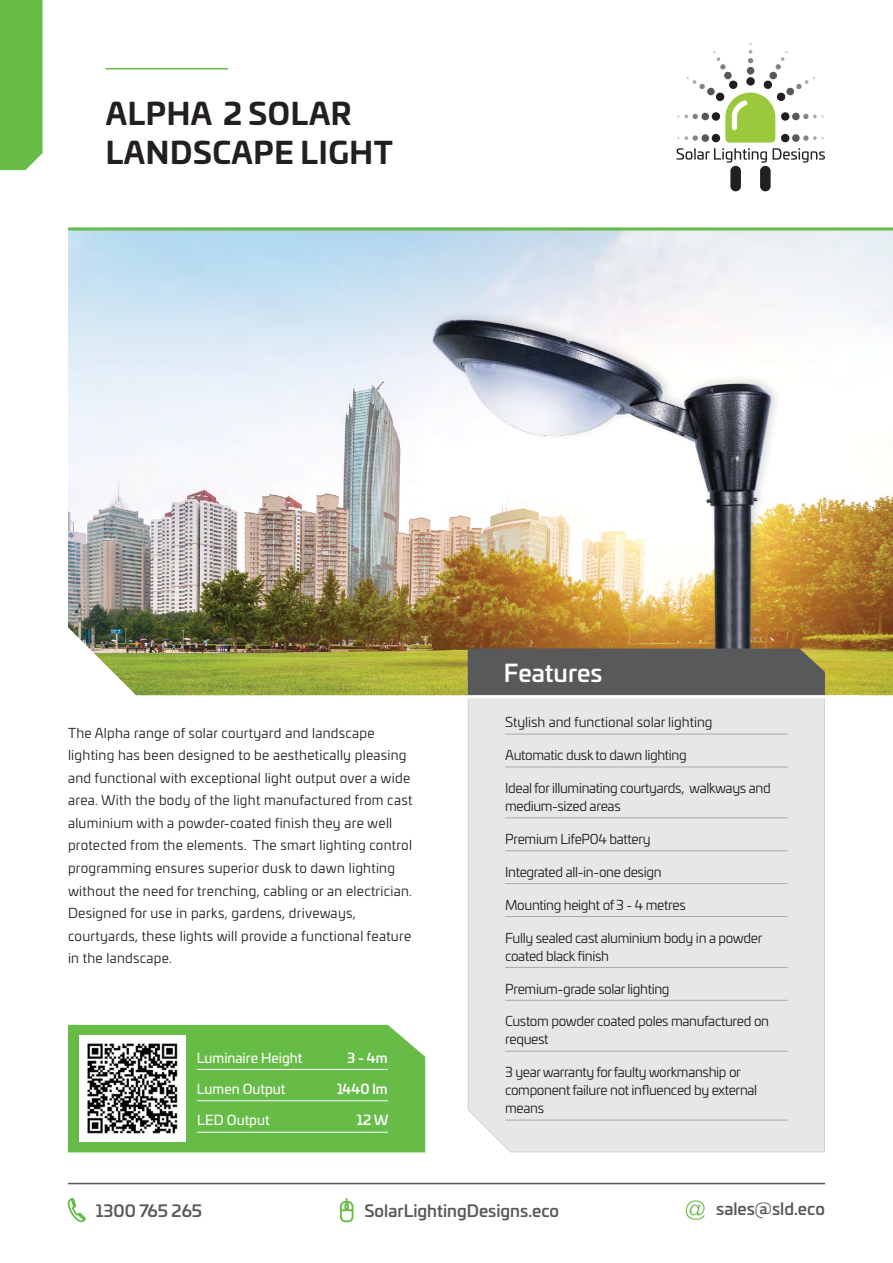
<style>
.page{position:relative;width:893px;height:1263px;background:#fff}
.page>*{position:absolute;margin:0;border:0;box-sizing:border-box;transform-origin:0 0}
.t1{font:700 30px/39px "Univia Pro";letter-spacing:.02em;color:#231f20}
.t2{font:500 24px "Univia Pro";color:#fff}
.t3{font:500 16.5px "Univia Pro";color:#58595b}
.t4{font:13.5px/22.5px "Univia Pro";letter-spacing:.02em;color:#231f20}
.t5{font:13.5px/18px "Univia Pro";letter-spacing:-.025em;color:#231f20}
.t6{font:13.5px "Univia Pro";color:#fff}
.t7{font:13.5px "Univia Pro";color:#231f20}
.t8{font:500 13.5px "Univia Pro";color:#fff}
</style>
<div class="page">
<img style="left:68px;top:230px;width:825px;height:465px">
<hr style="left:105px;top:68px;width:123px;height:2px;background:#66bc46">
<img style="left:408px;top:306px;width:375px;height:388px">
<div style="left:467px;top:680px;width:358px;height:473px;background:#e6e7e8"></div>
<div style="left:68px;top:1025px;width:357px;height:127px;background:#66bc46"></div>
<hr style="left:505px;top:734px;width:282px;height:1px;background:#a7a9ac">
<hr style="left:505px;top:767px;width:282px;height:1px;background:#a7a9ac">
<hr style="left:505px;top:817px;width:282px;height:1px;background:#a7a9ac">
<hr style="left:505px;top:850px;width:282px;height:1px;background:#a7a9ac">
<hr style="left:505px;top:883px;width:282px;height:1px;background:#a7a9ac">
<hr style="left:505px;top:916px;width:282px;height:1px;background:#a7a9ac">
<hr style="left:505px;top:967px;width:282px;height:1px;background:#a7a9ac">
<hr style="left:505px;top:1000px;width:282px;height:1px;background:#a7a9ac">
<hr style="left:505px;top:1051px;width:282px;height:1px;background:#a7a9ac">
<hr style="left:505px;top:1120px;width:282px;height:1px;background:#a7a9ac">
<div style="left:468px;top:648px;width:357px;height:47px;background:#58595b"></div>
<div style="left:0;top:0;width:43px;height:170px;background:#66bc46"></div>
<hr style="left:468px;top:695px;width:391px;height:3px;background:#fff">
<hr style="left:68px;top:227px;width:825px;height:3px;background:#66bc46">
<svg style="left:340px;top:1198px;width:13px;height:24px"></svg>
<svg style="left:68px;top:1198px;width:18px;height:24px"></svg>
<svg style="left:686px;top:1200px;width:19px;height:20px"></svg>
<hr style="left:68px;top:1183px;width:757px;height:1px;background:#58595b">
<div style="left:730px;top:166px;width:11px;height:25px;background:#231f20;border-radius:5px"></div>
<div style="left:760px;top:166px;width:11px;height:25px;background:#231f20;border-radius:5px"></div>
<svg style="left:676px;top:43px;width:149px;height:120px"></svg>
<img style="left:80px;top:1035px;width:106px;height:107px">
<hr style="left:197px;top:1069px;width:191px;height:1px;background:#fff">
<hr style="left:197px;top:1100px;width:191px;height:1px;background:#fff">
<hr style="left:197px;top:1132px;width:191px;height:1px;background:#fff">
<p class="t1" style="left:106px;top:92px;width:289px">ALPHA 2 SOLAR<br>LANDSCAPE LIGHT</p>
<p class="t4" style="left:68px;top:721px;width:346px">The Alpha range of solar courtyard and landscape lighting has been designed to be aesthetically pleasing and functional with exceptional light output over a wide area. With the body of the light manufactured from cast aluminium with a powder-coated finish they are well protected from the elements. The smart lighting control programming ensures superior dusk to dawn lighting without the need for trenching, cabling or an electrician.<br>Designed for use in parks, gardens, driveways, courtyards, these lights will provide a functional feature in the landscape.</p>
<p class="t6" style="left:197px;top:1047px;width:107px">Luminaire Height</p>
<p class="t8" style="left:347px;top:1047px;width:42px">3 - 4m</p>
<p class="t6" style="left:197px;top:1079px;width:90px">Lumen Output</p>
<p class="t8" style="left:337px;top:1078px;width:52px">1440 lm</p>
<p class="t6" style="left:197px;top:1110px;width:74px">LED Output</p>
<p class="t8" style="left:357px;top:1110px;width:33px">12 W</p>
<p class="t2" style="left:504px;top:654px;width:100px">Features</p>
<p class="t7" style="left:505px;top:712px;width:209px">Stylish and functional solar lighting</p>
<p class="t5" style="left:505px;top:746px;width:183px">Automatic dusk to dawn lighting</p>
<p class="t5" style="left:505px;top:778px;width:267px">Ideal for illuminating courtyards, walkways and medium-sized areas</p>
<p class="t5" style="left:505px;top:829px;width:147px">Premium LifeP04 battery</p>
<p class="t5" style="left:505px;top:862px;width:158px">Integrated all-in-one design</p>
<p class="t5" style="left:505px;top:895px;width:182px">Mounting height of 3 - 4 metres</p>
<p class="t5" style="left:505px;top:928px;width:259px">Fully sealed cast aluminium body in a powder coated black finish</p>
<p class="t5" style="left:505px;top:979px;width:166px">Premium-grade solar lighting</p>
<p class="t5" style="left:505px;top:1012px;width:265px">Custom powder coated poles manufactured on request</p>
<p class="t5" style="left:505px;top:1063px;width:254px">3 year warranty for faulty workmanship or component failure not influenced by external means</p>
<p class="t3" style="left:96px;top:1198px;width:108px">1300 765 265</p>
<p class="t3" style="left:364px;top:1198px;width:196px">SolarLightingDesigns.eco</p>
<p class="t3" style="left:716px;top:1196px;width:110px">sales@sld.eco</p>
</div>
